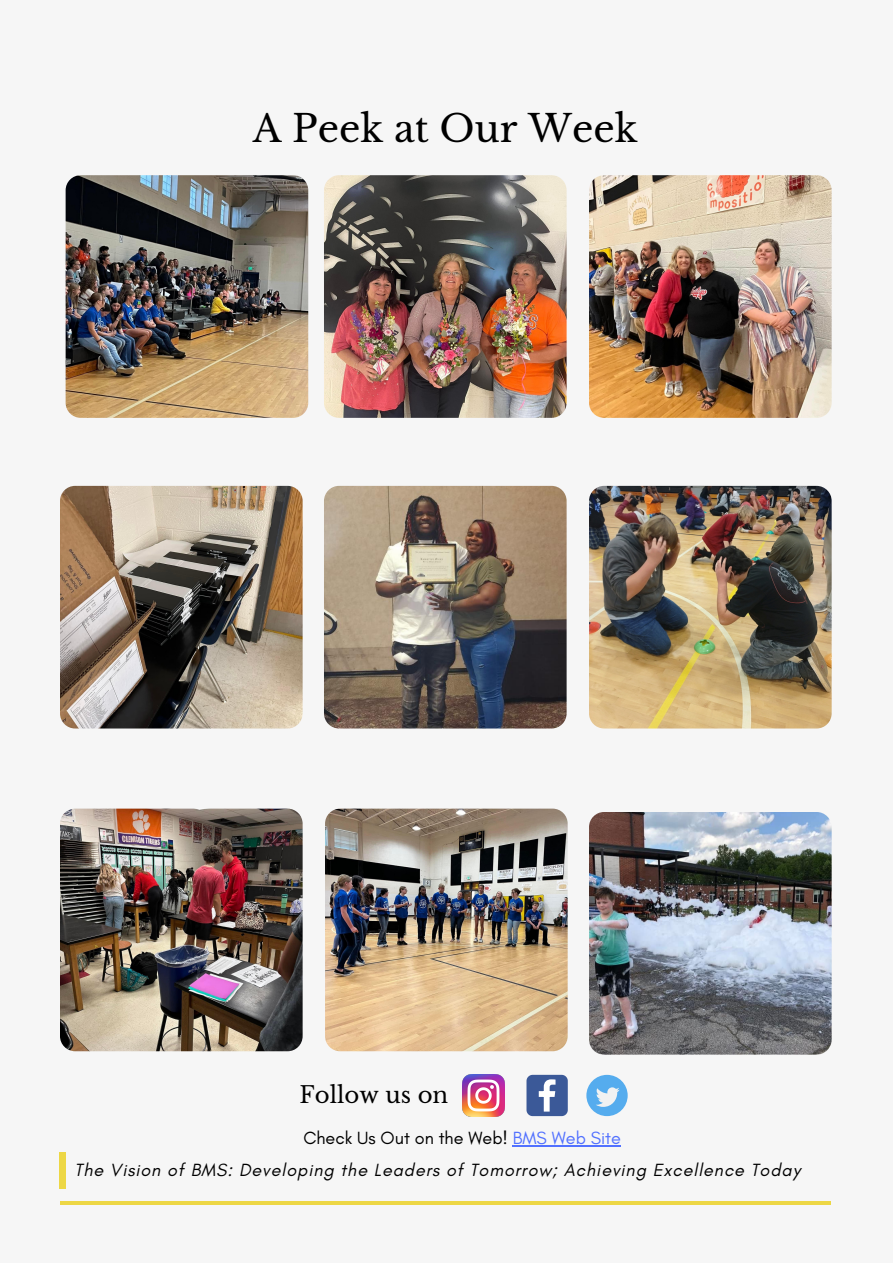
<style>
.page{position:relative;width:893px;height:1264px;background:#fff}
.page>*{position:absolute;margin:0;border:0;box-sizing:border-box;transform-origin:0 0}
.t1{font:37.2px "Libre Baskerville";color:#000}
.t2{font:22.8px "Libre Baskerville";color:#000}
.t3{font:italic 18px/31.7px "Glacial Indifference";letter-spacing:.05em;color:#000}
.s1{font-style:normal}
.s2{font-style:normal;color:#5271ff}
</style>
<div class="page">
<div style="left:0;top:0;width:892px;height:1262px;background:#f6f6f6"></div>
<hr style="left:60px;top:1201px;width:770px;height:3px;background:#edd745">
<div style="left:60px;top:1152px;width:6px;height:36px;background:#edd745"></div>
<img style="left:66px;top:175px;width:242px;height:243px;border-radius:15px">
<img style="left:324px;top:175px;width:242px;height:243px;border-radius:15px">
<img style="left:589px;top:175px;width:242px;height:243px;border-radius:15px">
<img style="left:60px;top:486px;width:242px;height:242px;border-radius:15px">
<img style="left:324px;top:486px;width:242px;height:242px;border-radius:15px">
<img style="left:589px;top:486px;width:242px;height:242px;border-radius:15px">
<img style="left:60px;top:808px;width:242px;height:243px;border-radius:15px">
<img style="left:325px;top:808px;width:242px;height:243px;border-radius:15px">
<img style="left:589px;top:812px;width:242px;height:242px;border-radius:15px">
<img style="left:462px;top:1074px;width:42px;height:42px">
<svg style="left:526px;top:1074px;width:41px;height:42px"></svg>
<div style="left:586px;top:1074px;width:41px;height:42px;background:#55acee;border-radius:50%"></div>
<svg style="left:596px;top:1087px;width:23px;height:19px"></svg>
<hr style="left:513px;top:1144px;width:108px;height:2px;background:#5271ff">
<h1 class="t1" style="left:253px;top:106px;width:386px">A Peek at Our Week</h1>
<p class="t2" style="left:299px;top:1080px;width:150px">Follow us on</p>
<p class="t3" style="left:75px;top:1121px;width:727px;text-indent:229px"><span class="s1">Check Us Out on the Web!</span> <span class="s2">BMS Web Site<br></span>The Vision of BMS: Developing the Leaders of Tomorrow; Achieving Excellence Today</p>
</div>
